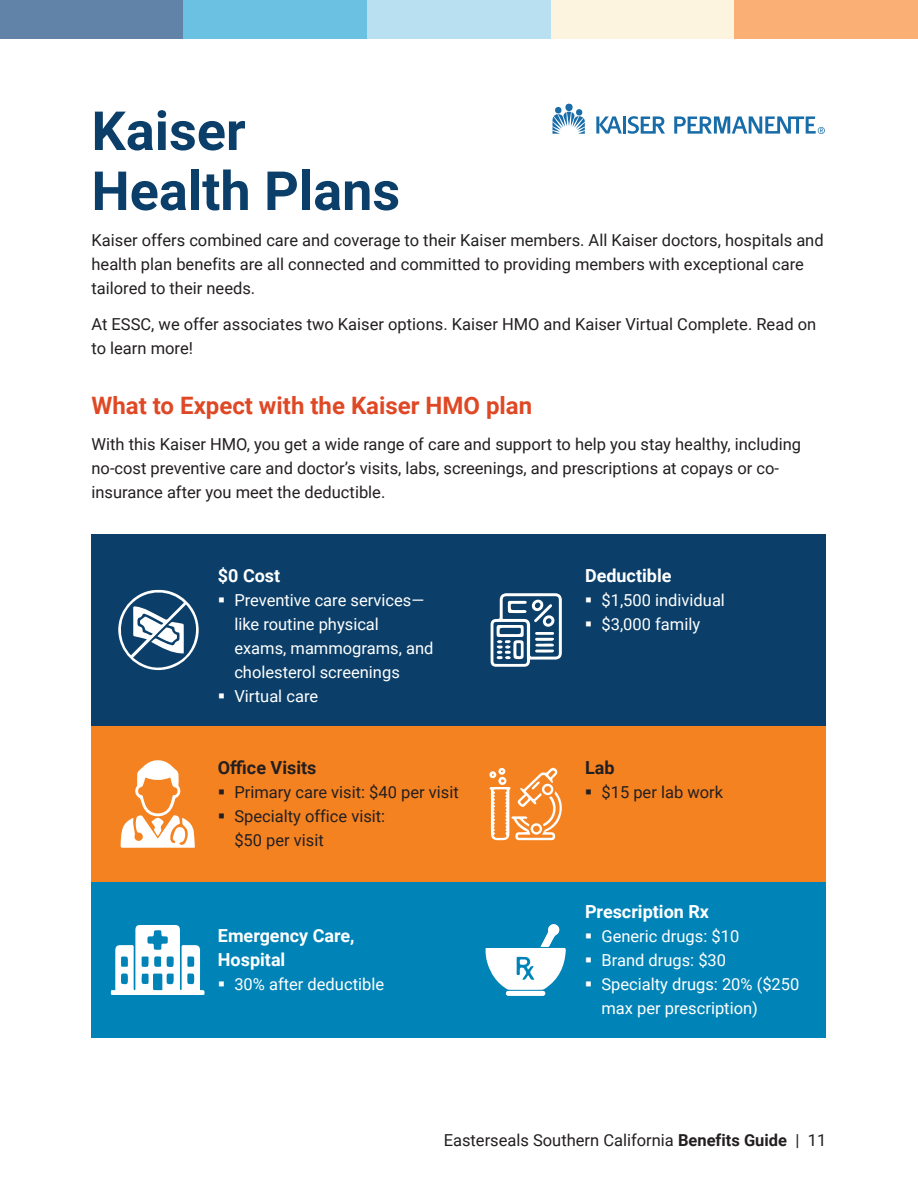
<style>
.page{position:relative;width:918px;height:1188px;background:#fff}
.page>*{position:absolute;margin:0;border:0;box-sizing:border-box;transform-origin:0 0}
.t1{font:700 54px/60px "Roboto";color:#0b3f69}
.t2{font:700 24px "Roboto";color:#df4825}
.t3{font:700 18px/24px "Roboto";color:#fff}
.t4{font:700 18px "Roboto";color:#231f20}
.t5{font:16.5px/24px "Roboto";color:#231f20}
.t6{font:16.5px/24px "Roboto";color:#fff}
.s1{font-weight:700}
</style>
<div class="page">
<div style="left:0;top:0;width:184px;height:39px;background:#6183a8"></div>
<div style="left:184px;top:0;width:183px;height:39px;background:#6ac1e1"></div>
<div style="left:367px;top:0;width:184px;height:39px;background:#b9e0f1"></div>
<div style="left:551px;top:0;width:183px;height:39px;background:#fdf4df"></div>
<div style="left:734px;top:0;width:184px;height:39px;background:#faaf75"></div>
<div style="left:92px;top:882px;width:734px;height:156px;background:#0084b7"></div>
<div style="left:92px;top:534px;width:734px;height:192px;background:#0b3f69"></div>
<div style="left:92px;top:726px;width:734px;height:156px;background:#f58220"></div>
<svg style="left:118px;top:589px;width:81px;height:81px"></svg>
<svg style="left:121px;top:760px;width:74px;height:88px"></svg>
<svg style="left:489px;top:767px;width:73px;height:73px"></svg>
<svg style="left:111px;top:925px;width:94px;height:70px"></svg>
<svg style="left:485px;top:924px;width:81px;height:72px"></svg>
<svg style="left:491px;top:593px;width:71px;height:74px"></svg>
<svg style="left:552px;top:107px;width:33px;height:27px"></svg>
<div style="left:565px;top:104px;width:8px;height:7px;background:#186ca8;border-radius:50%"></div>
<hr style="left:623px;top:116px;width:3px;height:18px;background:#186ca8">
<svg style="left:596px;top:116px;width:26px;height:18px"></svg>
<svg style="left:628px;top:116px;width:37px;height:18px"></svg>
<svg style="left:674px;top:116px;width:151px;height:18px"></svg>
<h1 class="t1" style="left:92px;top:99px;width:310px">Kaiser<br>Health Plans</h1>
<p class="t5" style="left:92px;top:228px;width:734px">Kaiser offers combined care and coverage to their Kaiser members. All Kaiser doctors, hospitals and health plan benefits are all connected and committed to providing members with exceptional care tailored to their needs.</p>
<p class="t5" style="left:92px;top:312px;width:726px">At ESSC, we offer associates two Kaiser options. Kaiser HMO and Kaiser Virtual Complete. Read on to learn more!</p>
<h2 class="t2" style="left:92px;top:389px;width:442px">What to Expect with the Kaiser HMO plan</h2>
<p class="t5" style="left:92px;top:432px;width:711px">With this Kaiser HMO, you get a wide range of care and support to help you stay healthy, including no-cost preventive care and doctor’s visits, labs, screenings, and prescriptions at copays or co&shy;insurance after you meet the deductible.</p>
<p class="t3" style="left:218px;top:563px;width:64px">$0 Cost</p>
<p class="t6" style="left:234px;top:588px;width:201px">Preventive care services— like routine physical exams, mammograms, and cholesterol screenings<br>Virtual care</p>
<p class="t4" style="left:218px;top:755px;width:100px">Office Visits</p>
<p class="t5" style="left:234px;top:780px;width:226px">Primary care visit: $40 per visit<br>Specialty office visit:<br>$50 per visit</p>
<p class="t3" style="left:218px;top:923px;width:138px">Emergency Care,<br>Hospital</p>
<p class="t6" style="left:234px;top:972px;width:151px">30% after deductible</p>
<p class="t3" style="left:585px;top:563px;width:88px">Deductible</p>
<p class="t6" style="left:601px;top:588px;width:125px">$1,500 individual $3,000 family</p>
<p class="t4" style="left:585px;top:755px;width:31px">Lab</p>
<p class="t5" style="left:601px;top:780px;width:123px">$15 per lab work</p>
<p class="t3" style="left:585px;top:899px;width:126px">Prescription Rx</p>
<p class="t6" style="left:601px;top:924px;width:199px">Generic drugs: $10<br>Brand drugs: $30<br>Specialty drugs: 20% ($250 max per prescription)</p>
<p class="t5" style="left:444px;top:1128px;width:384px">Easterseals Southern California <span class="s1">Benefits Guide</span> | 11</p>
</div>
